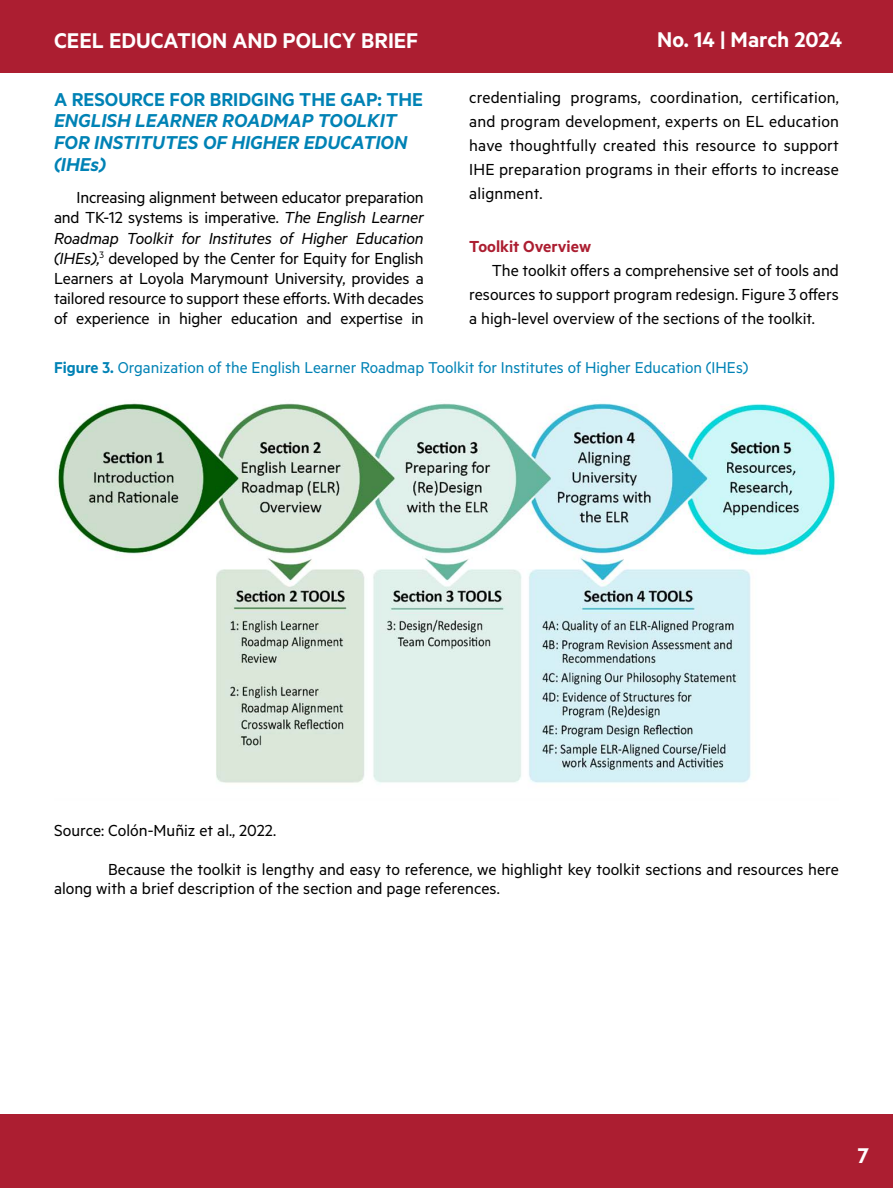
<style>
.page{position:relative;width:893px;height:1188px;background:#fff}
.page>*{position:absolute;margin:0;border:0;box-sizing:border-box;transform-origin:0 0}
.t1{font:600 24px "Metric";color:#fff}
.t2{font:italic 600 21px/21.6px "Metric";color:#0082b5}
.t3{font:600 21px "Metric";color:#0082b5}
.t4{font:18px/20.1px "Metric";color:#000;text-align:justify}
.t5{font:600 18px "Metric";color:#ac1e31}
.t6{font:17.7px "Metric";color:#0082b5}
.s1{font-weight:600}
.s2{font-style:italic}
</style>
<div class="page">
<div style="left:0;top:1115px;width:892px;height:73px;background:#ac1e31"></div>
<img style="left:57px;top:403px;width:781px;height:380px">
<div style="left:0;top:0;width:892px;height:72px;background:#ac1e31"></div>
<h1 class="t1" style="left:54px;top:26px;width:365px">CEEL EDUCATION AND POLICY BRIEF</h1>
<h1 class="t1" style="left:657px;top:26px;width:186px">No. 14 | March 2024</h1>
<p class="t4" style="left:469px;top:85px;width:371px;line-height:24px">credentialing programs, coordination, certification, and program development, experts on EL education have thoughtfully created this resource to support IHE preparation programs in their efforts to increase alignment.</p>
<p class="t5" style="left:469px;top:236px;width:123px">Toolkit Overview</p>
<p class="t4" style="left:469px;top:258px;width:371px;line-height:24px;text-indent:22px">The toolkit offers a comprehensive set of tools and resources to support program redesign. Figure 3 offers a high-level overview of the sections of the toolkit.</p>
<p class="t6" style="left:54px;top:357px;width:695px"><span class="s1">Figure 3.</span> Organization of the English Learner Roadmap Toolkit for Institutes of Higher Education (IHEs)</p>
<p class="t3" style="left:54px;top:87px;width:370px">A RESOURCE FOR BRIDGING THE GAP: THE</p>
<p class="t2" style="left:54px;top:109px;width:354px">ENGLISH LEARNER ROADMAP TOOLKIT<br>FOR INSTITUTES OF HIGHER EDUCATION (IHEs)</p>
<p class="t4" style="left:54px;top:187px;width:371px;text-indent:22px">Increasing alignment between educator preparation and TK-12 systems is imperative. <span class="s2">The English Learner Roadmap Toolkit for Institutes of Higher Education (IHEs),</span><sup>3</sup> developed by the Center for Equity for English Learners at Loyola Marymount University, provides a tailored resource to support these efforts. With decades of experience in higher education and expertise in</p>
<p class="t4" style="left:108px;top:810px;width:732px;line-height:39px;text-indent:-54px">Source: Colón-Muñiz et al., 2022.<br>Because the toolkit is lengthy and easy to reference, we highlight key toolkit sections and resources here</p>
<p class="t4" style="left:54px;top:878px;width:447px">along with a brief description of the section and page references.</p>
<h1 class="t1" style="left:857px;top:1141px;width:13px">7</h1>
</div>
